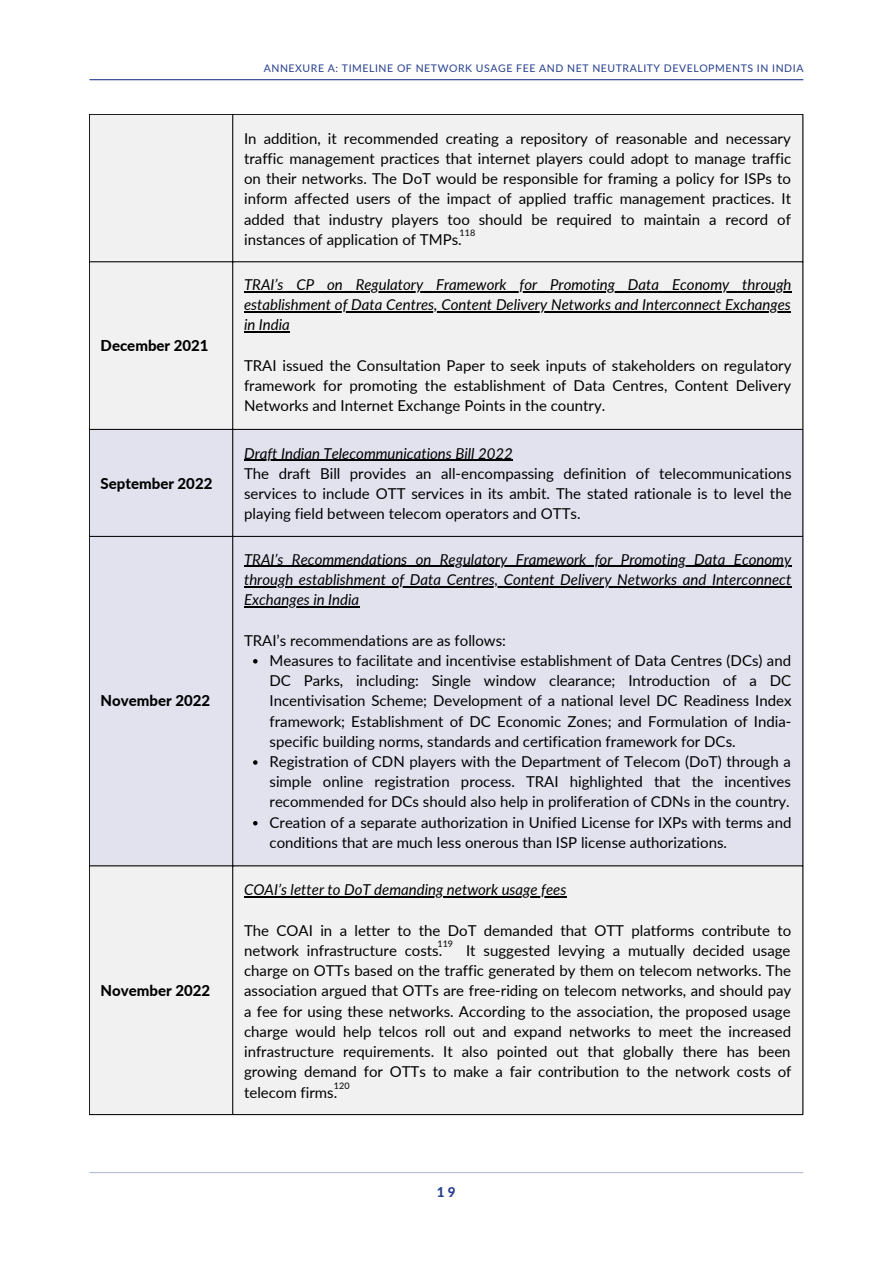
<style>
.page{position:relative;width:893px;height:1264px;background:#fff}
.page>*{position:absolute;margin:0;border:0;box-sizing:border-box;transform-origin:0 0}
.t1{font:15px/20.2px "Lato";color:#000;text-align:justify}
.t2{font:italic 15px/20.2px "Lato";color:#000;text-align:justify}
.t3{font:800 15px "Lato";color:#000}
.t4{font:800 13.5px "Lato";color:#253f8e}
.t5{font:10.5px "Lato";letter-spacing:.055em;color:#253f8e}
.t6{font:9px "Lato";color:#000}
</style>
<div class="page">
<hr style="left:90px;top:1171px;width:712px;height:2px;background:#253f8e">
<hr style="left:90px;top:79px;width:712px;height:1px;background:#253f8e">
<div style="left:90px;top:115px;width:712px;height:999px;background:#f1f1f1"></div>
<div style="left:90px;top:430px;width:712px;height:435px;background:#e2e2ef"></div>
<hr style="left:244px;top:291px;width:547px;height:1px;background:#000">
<hr style="left:244px;top:311px;width:546px;height:1px;background:#000">
<hr style="left:244px;top:331px;width:46px;height:2px;background:#000">
<hr style="left:244px;top:460px;width:269px;height:1px;background:#000">
<svg style="left:253px;top:659px;width:4px;height:4px"></svg>
<svg style="left:253px;top:760px;width:4px;height:4px"></svg>
<svg style="left:253px;top:821px;width:4px;height:4px"></svg>
<hr style="left:244px;top:565px;width:547px;height:2px;background:#000">
<hr style="left:244px;top:586px;width:547px;height:1px;background:#000">
<hr style="left:244px;top:606px;width:115px;height:1px;background:#000">
<hr style="left:244px;top:896px;width:322px;height:1px;background:#000">
<hr style="left:89px;top:114px;width:1px;height:1000px;background:#000">
<hr style="left:232px;top:114px;width:1px;height:1000px;background:#000">
<hr style="left:802px;top:114px;width:1px;height:1000px;background:#000">
<hr style="left:89px;top:114px;width:713px;height:1px;background:#000">
<hr style="left:89px;top:261px;width:713px;height:1px;background:#000">
<hr style="left:89px;top:429px;width:713px;height:1px;background:#000">
<hr style="left:89px;top:536px;width:713px;height:1px;background:#000">
<hr style="left:89px;top:865px;width:713px;height:1px;background:#000">
<hr style="left:89px;top:1114px;width:713px;height:1px;background:#000">
<p class="t3" style="left:101px;top:336px;width:109px">December 2021</p>
<p class="t3" style="left:101px;top:474px;width:113px">September 2022</p>
<p class="t3" style="left:101px;top:691px;width:111px">November 2022</p>
<p class="t3" style="left:101px;top:981px;width:111px">November 2022</p>
<p class="t5" style="left:264px;top:62px;width:541px">ANNEXURE A: TIMELINE OF NETWORK USAGE FEE AND NET NEUTRALITY DEVELOPMENTS IN INDIA</p>
<p class="t1" style="left:244px;top:128px;width:548px">In addition, it recommended creating a repository of reasonable and necessary traffic management practices that internet players could adopt to manage traffic on their networks. The DoT would be responsible for framing a policy for ISPs to inform affected users of the impact of applied traffic management practices. It added that industry players too should be required to maintain a record of instances of application of TMPs.</p>
<p class="t6" style="left:459px;top:227px;width:17px">118</p>
<p class="t2" style="left:244px;top:274px;width:549px">TRAI’s CP on Regulatory Framework for Promoting Data Economy through establishment of Data Centres, Content Delivery Networks and Interconnect Exchanges in India</p>
<p class="t1" style="left:244px;top:355px;width:548px">TRAI issued the Consultation Paper to seek inputs of stakeholders on regulatory framework for promoting the establishment of Data Centres, Content Delivery Networks and Internet Exchange Points in the country.</p>
<p class="t2" style="left:244px;top:443px;width:270px">Draft Indian Telecommunications Bill 2022</p>
<p class="t1" style="left:244px;top:463px;width:549px">The draft Bill provides an all-encompassing definition of telecommunications services to include OTT services in its ambit. The stated rationale is to level the playing field between telecom operators and OTTs.</p>
<p class="t2" style="left:244px;top:548px;width:548px">TRAI’s Recommendations on Regulatory Framework for Promoting Data Economy through establishment of Data Centres, Content Delivery Networks and Interconnect Exchanges in India</p>
<p class="t1" style="left:244px;top:629px;width:263px">TRAI’s recommendations are as follows:</p>
<p class="t1" style="left:269px;top:650px;width:523px">Measures to facilitate and incentivise establishment of Data Centres (DCs) and DC Parks, including: Single window clearance; Introduction of a DC Incentivisation Scheme; Development of a national level DC Readiness Index framework; Establishment of DC Economic Zones; and Formulation of India&shy;specific building norms, standards and certification framework for DCs.</p>
<p class="t1" style="left:269px;top:751px;width:523px">Registration of CDN players with the Department of Telecom (DoT) through a simple online registration process. TRAI highlighted that the incentives recommended for DCs should also help in proliferation of CDNs in the country.</p>
<p class="t1" style="left:269px;top:811px;width:523px">Creation of a separate authorization in Unified License for IXPs with terms and conditions that are much less onerous than ISP license authorizations.</p>
<p class="t2" style="left:244px;top:879px;width:324px">COAI’s letter to DoT demanding network usage fees</p>
<p class="t1" style="left:244px;top:919px;width:549px">The COAI in a letter to the DoT demanded that OTT platforms contribute to network infrastructure costs.</p>
<p class="t6" style="left:437px;top:938px;width:17px">119</p>
<p class="t1" style="left:244px;top:940px;width:549px;text-indent:222px">It suggested levying a mutually decided usage charge on OTTs based on the traffic generated by them on telecom networks. The association argued that OTTs are free-riding on telecom networks, and should pay a fee for using these networks. According to the association, the proposed usage charge would help telcos roll out and expand networks to meet the increased infrastructure requirements. It also pointed out that globally there has been growing demand for OTTs to make a fair contribution to the network costs of telecom firms.</p>
<p class="t6" style="left:334px;top:1080px;width:17px">120</p>
<p class="t4" style="left:437px;top:1183px;width:20px">19</p>
</div>
